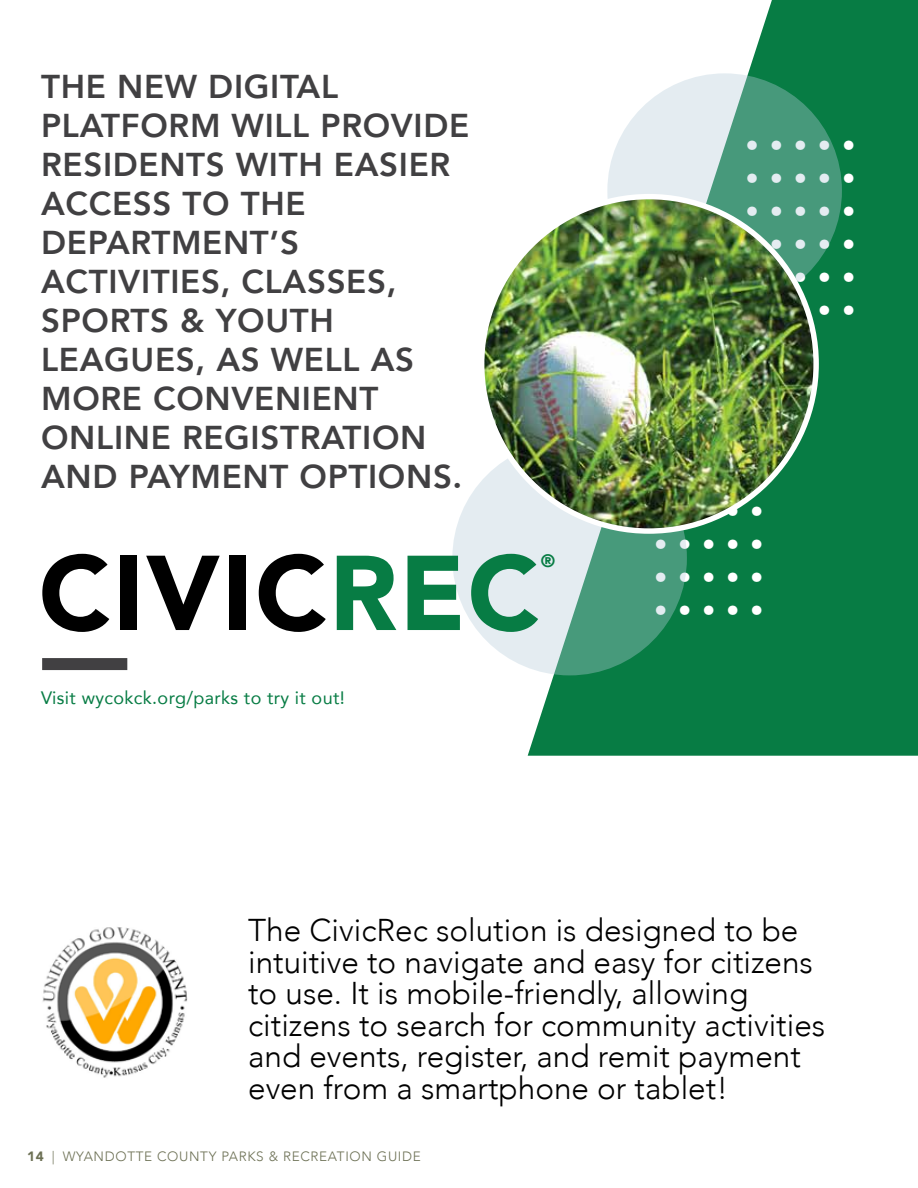
<style>
.page{position:relative;width:918px;height:1188px;background:#fff}
.page>*{position:absolute;margin:0;border:0;box-sizing:border-box;transform-origin:0 0}
.t1{font:900 105px "Avenir";letter-spacing:.02em;color:#000}
.t2{font:45px "Myriad Pro";color:#fff}
.t3{font:800 33px/39px "Avenir";letter-spacing:.02em;color:#414042}
.t4{font:300 31.5px/31.5px "Avenir";color:#000}
.t5{font:18px "Avenir";letter-spacing:.02em;color:#077c44}
.t6{font:900 18px "Avenir";color:#077c44}
.t7{font:300 13.5px "Avenir";letter-spacing:.05em;color:#6c7054}
.s1{color:#077c44}
.s2{font-weight:900}
</style>
<div class="page">
<img style="left:42px;top:927px;width:146px;height:151px">
<svg style="left:528px;top:0;width:390px;height:756px;fill:#077c44"></svg>
<svg style="left:607px;top:73px;width:235px;height:235px;background:#a0c8be"></svg>
<svg style="left:452px;top:441px;width:235px;height:234px;background:#8cbeaf"></svg>
<div style="left:42px;top:658px;width:85px;height:12px;background:#414042"></div>
<img style="left:452px;top:148px;width:466px;height:476px">
<p class="t3" style="left:41px;top:67px;width:430px">THE NEW DIGITAL<br>PLATFORM WILL PROVIDE<br>RESIDENTS WITH EASIER<br>ACCESS TO THE<br>DEPARTMENT’S<br>ACTIVITIES, CLASSES,<br>SPORTS &amp; YOUTH<br>LEAGUES, AS WELL AS<br>MORE CONVENIENT<br>ONLINE REGISTRATION<br>AND PAYMENT OPTIONS.</p>
<h1 class="t1" style="left:39px;top:504px;width:502px">CIVIC<span class="s1">REC</span></h1>
<p class="t6" style="left:541px;top:546px;width:16px">®</p>
<p class="t5" style="left:41px;top:683px;width:305px">Visit wycokck.org/parks to try it out!</p>
<h2 class="t2" style="left:746px;top:114px;width:111px">• • • • •</h2>
<h2 class="t2" style="left:746px;top:147px;width:111px">• • • • •</h2>
<h2 class="t2" style="left:746px;top:180px;width:111px">• • • • •</h2>
<h2 class="t2" style="left:746px;top:213px;width:111px">• • • • •</h2>
<h2 class="t2" style="left:746px;top:246px;width:111px">• • • • •</h2>
<h2 class="t2" style="left:654px;top:513px;width:110px">• • • • •</h2>
<h2 class="t2" style="left:654px;top:546px;width:110px">• • • • •</h2>
<h2 class="t2" style="left:654px;top:579px;width:110px">• • • • •</h2>
<p class="t4" style="left:248px;top:914px;width:579px">The CivicRec solution is designed to be intuitive to navigate and easy for citizens to use. It is mobile-friendly, allowing citizens to search for community activities and events, register, and remit payment even from a smartphone or tablet!</p>
<p class="t7" style="left:27px;top:1148px;width:395px"><span class="s2">14</span> | WYANDOTTE COUNTY PARKS &amp; RECREATION GUIDE</p>
</div>
